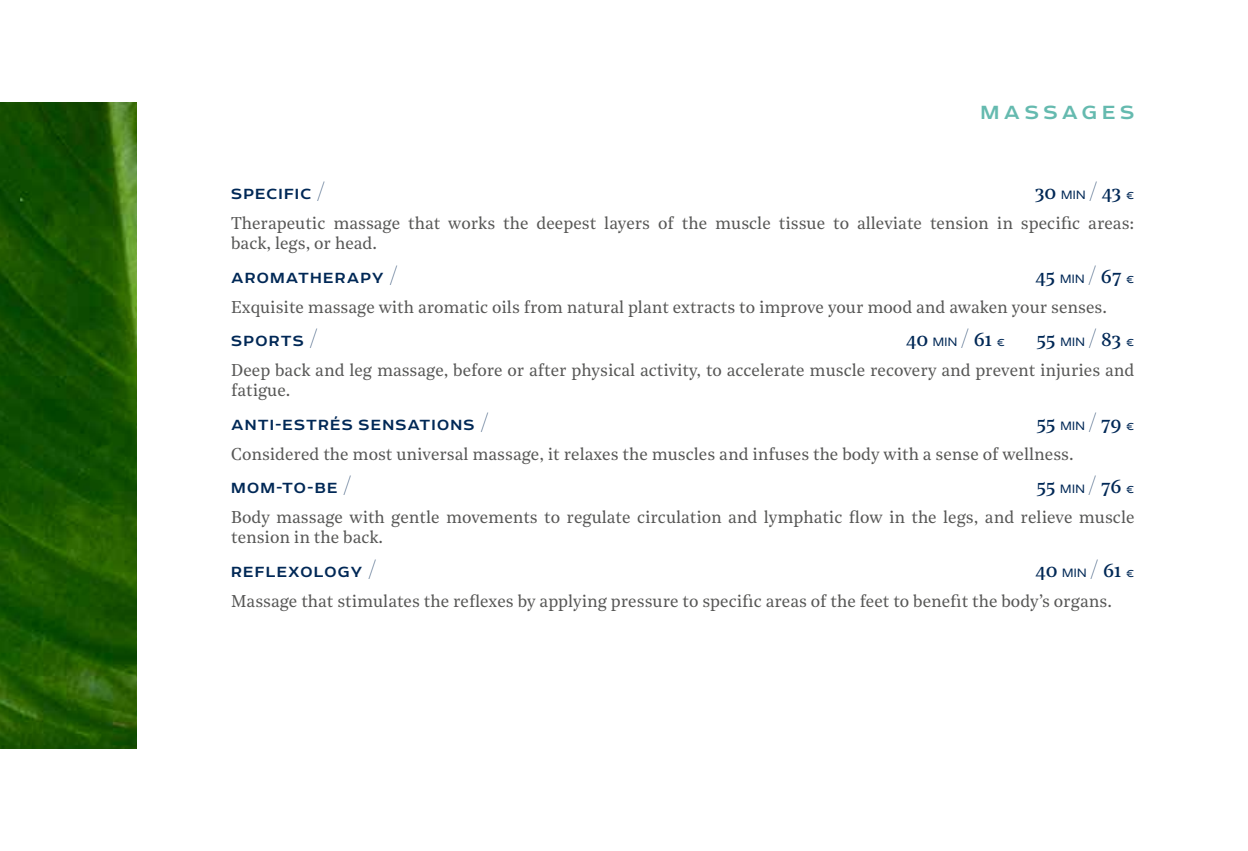
<style>
.page{position:relative;width:1248px;height:851px;background:#fff}
.page>*{position:absolute;margin:0;border:0;box-sizing:border-box;transform-origin:0 0}
.t1{font:500 22px "Echoes Sans";letter-spacing:.205em;color:#65baaf}
.t2{font:20px "Noe Text";letter-spacing:-.02em;color:#002856}
.t3{font:17px/20.4px "Noe Text";color:#575756}
.t4{font:500 17px "Echoes Sans";letter-spacing:.07em;color:#002856}
.s1{font-family:"Noe Display";font-weight:400;font-size:22px}
.s2{font-family:"Echoes Sans";font-weight:300;font-size:14px}
.s3{font-family:"Noe Display";font-size:22px}
</style>
<div class="page">
<img style="left:0;top:102px;width:136px;height:646px">
<p class="t1" style="left:980px;top:99px;width:155px">MASSAGES</p>
<p class="t4" style="left:231px;top:184px;width:95px">SPECIFIC <span class="s1">/</span></p>
<p class="t2" style="left:1034px;top:177px;width:101px">30 <span class="s2">MIN</span> <span class="s3">/</span> 43 <span class="s2">€</span></p>
<p class="t3" style="left:231px;top:212px;width:904px">Therapeutic massage that works the deepest layers of the muscle tissue to alleviate tension in specific areas: back, legs, or head.</p>
<p class="t4" style="left:231px;top:268px;width:168px">AROMATHERAPY <span class="s1">/</span></p>
<p class="t2" style="left:1035px;top:261px;width:100px">45 <span class="s2">MIN</span> <span class="s3">/</span> 67 <span class="s2">€</span></p>
<p class="t3" style="left:231px;top:295px;width:877px">Exquisite massage with aromatic oils from natural plant extracts to improve your mood and awaken your senses.</p>
<p class="t4" style="left:231px;top:331px;width:88px">SPORTS <span class="s1">/</span></p>
<p class="t2" style="left:906px;top:324px;width:101px">40 <span class="s2">MIN</span> <span class="s3">/</span> 61 <span class="s2">€</span></p>
<p class="t2" style="left:1036px;top:324px;width:99px">55 <span class="s2">MIN</span> <span class="s3">/</span> 83 <span class="s2">€</span></p>
<p class="t3" style="left:231px;top:358px;width:904px">Deep back and leg massage, before or after physical activity, to accelerate muscle recovery and prevent injuries and fatigue.</p>
<p class="t4" style="left:231px;top:415px;width:259px">ANTI-ESTRÉS SENSATIONS <span class="s1">/</span></p>
<p class="t2" style="left:1036px;top:408px;width:99px">55 <span class="s2">MIN</span> <span class="s3">/</span> 79 <span class="s2">€</span></p>
<p class="t3" style="left:231px;top:442px;width:844px">Considered the most universal massage, it relaxes the muscles and infuses the body with a sense of wellness.</p>
<p class="t4" style="left:231px;top:478px;width:122px">MOM-TO-BE <span class="s1">/</span></p>
<p class="t2" style="left:1036px;top:471px;width:100px">55 <span class="s2">MIN</span> <span class="s3">/</span> 76 <span class="s2">€</span></p>
<p class="t3" style="left:231px;top:505px;width:904px">Body massage with gentle movements to regulate circulation and lymphatic flow in the legs, and relieve muscle tension in the back.</p>
<p class="t4" style="left:231px;top:562px;width:147px">REFLEXOLOGY <span class="s1">/</span></p>
<p class="t2" style="left:1035px;top:555px;width:101px">40 <span class="s2">MIN</span> <span class="s3">/</span> 61 <span class="s2">€</span></p>
<p class="t3" style="left:231px;top:589px;width:882px">Massage that stimulates the reflexes by applying pressure to specific areas of the feet to benefit the body’s organs.</p>
</div>
